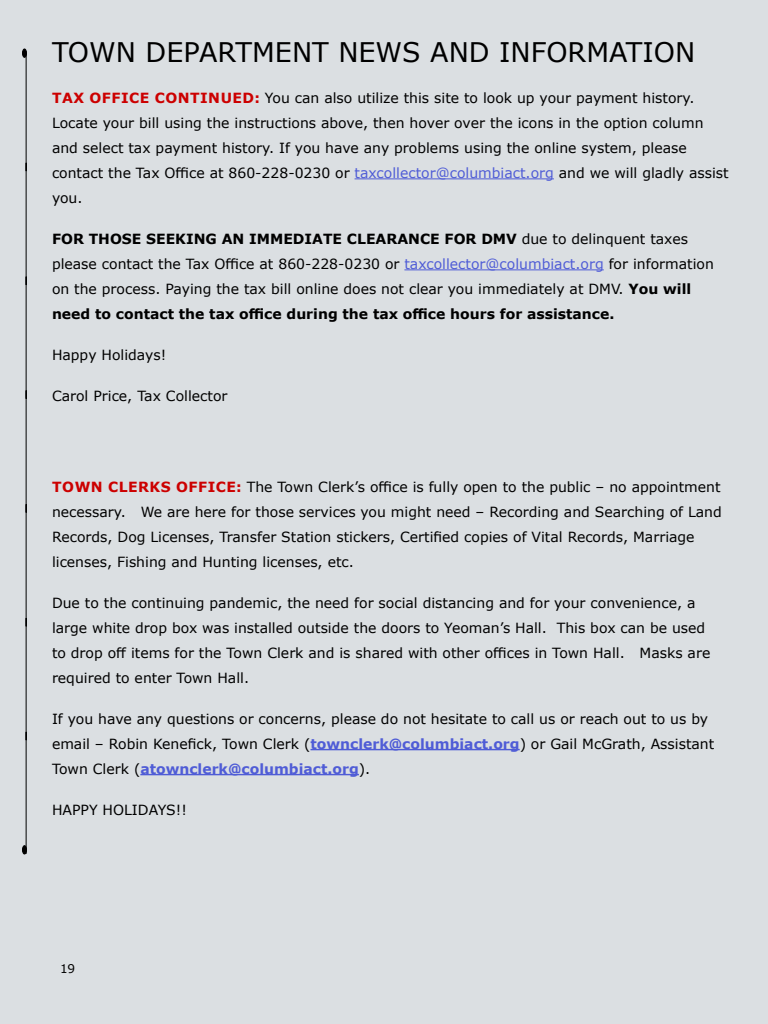
<style>
.page{position:relative;width:768px;height:1024px;background:#dbdfe2}
.page>*{position:absolute;margin:0;border:0;box-sizing:border-box;transform-origin:0 0}
.Body_Text{font:27px "Verdana";color:#000}
.Body_Text-2{font:14px/25px "Verdana";color:#000}
.t1{font:12px "Verdana";color:#000}
.s1{font-weight:700;color:#c00}
.s2{color:#4f5cd6}
.s3{font-weight:700}
.s4{font-weight:700;color:#4f5cd6}
</style>
<div class="page">
<hr style="left:26px;top:53px;width:1px;height:801px;background:#000">
<svg style="left:25px;top:162px;width:2px;height:10px"></svg>
<svg style="left:25px;top:731px;width:2px;height:10px"></svg>
<div style="left:22px;top:845px;width:5px;height:9px;border:1px solid #000;border-radius:50%"></div>
<div style="left:22px;top:48px;width:5px;height:10px;border:1px solid #000;border-radius:50%"></div>
<hr style="left:355px;top:178px;width:199px;height:1px;background:#4f5cd6">
<hr style="left:404px;top:269px;width:200px;height:1px;background:#4f5cd6">
<hr style="left:310px;top:749px;width:210px;height:1px;background:#4f5cd6">
<hr style="left:140px;top:774px;width:219px;height:1px;background:#4f5cd6">
<p class="Body_Text" style="left:52px;top:33px;width:645px">TOWN DEPARTMENT NEWS AND INFORMATION</p>
<p class="Body_Text-2" style="left:52px;top:85px;width:678px"><span class="s1">TAX OFFICE CONTINUED:</span> You can also utilize this site to look up your payment history.<br>Locate your bill using the instructions above, then hover over the icons in the option column and select tax payment history. If you have any problems using the online system, please contact the Tax Office at 860-228-0230 or <span class="s2">taxcollector@columbiact.org</span> and we will gladly assist you.</p>
<p class="Body_Text-2" style="left:52px;top:226px;width:663px"><span class="s3">FOR THOSE SEEKING AN IMMEDIATE CLEARANCE FOR DMV</span> due to delinquent taxes please contact the Tax Office at 860-228-0230 or <span class="s2">taxcollector@columbiact.org</span> for information on the process. Paying the tax bill online does not clear you immediately at DMV. <span class="s3">You will need to contact the tax office during the tax office hours for assistance.</span></p>
<p class="Body_Text-2" style="left:52px;top:342px;width:116px">Happy Holidays!</p>
<p class="Body_Text-2" style="left:52px;top:383px;width:177px">Carol Price, Tax Collector</p>
<p class="Body_Text-2" style="left:52px;top:474px;width:671px"><span class="s1">TOWN CLERKS OFFICE:</span> The Town Clerk’s office is fully open to the public – no appointment necessary. We are here for those services you might need – Recording and Searching of Land Records, Dog Licenses, Transfer Station stickers, Certified copies of Vital Records, Marriage licenses, Fishing and Hunting licenses, etc.</p>
<p class="Body_Text-2" style="left:52px;top:590px;width:660px">Due to the continuing pandemic, the need for social distancing and for your convenience, a large white drop box was installed outside the doors to Yeoman’s Hall. This box can be used to drop off items for the Town Clerk and is shared with other offices in Town Hall. Masks are required to enter Town Hall.</p>
<p class="Body_Text-2" style="left:52px;top:706px;width:664px">If you have any questions or concerns, please do not hesitate to call us or reach out to us by email – Robin Kenefick, Town Clerk (<span class="s4">townclerk@columbiact.org</span>) or Gail McGrath, Assistant<br>Town Clerk (<span class="s4">atownclerk@columbiact.org</span>).</p>
<p class="Body_Text-2" style="left:52px;top:797px;width:136px">HAPPY HOLIDAYS!!</p>
<p class="t1" style="left:60px;top:961px;width:17px">19</p>
</div>
